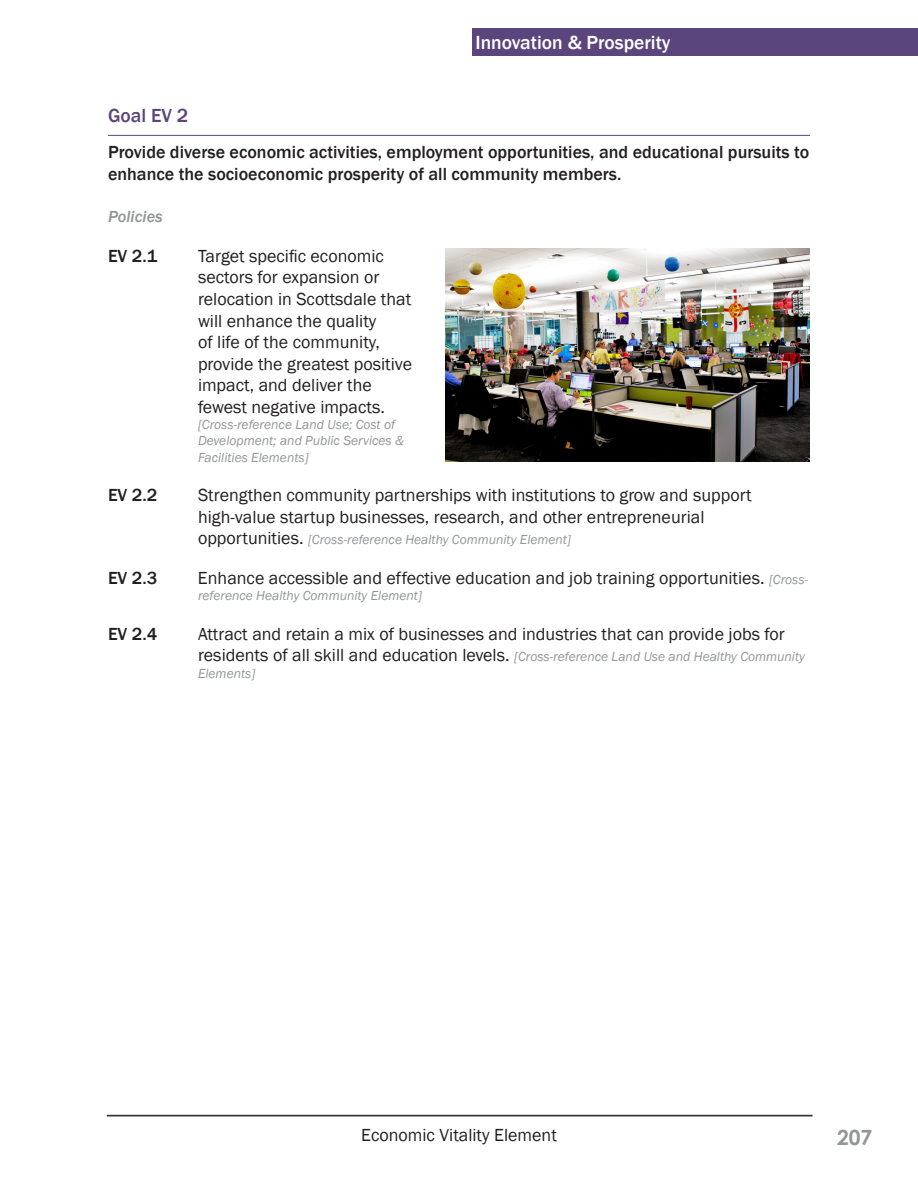
<style>
.page{position:relative;width:918px;height:1188px;background:#fff}
.page>*{position:absolute;margin:0;border:0;box-sizing:border-box;transform-origin:0 0}
.t1{font:700 21px "Century Gothic";color:#939598}
.t2{font:500 19.5px "Franklin Gothic";color:#fff}
.Goal_Title{font:500 19.5px "Franklin Gothic";color:#5a467d}
.Policy_Body{font:18px/21.6px "Franklin Gothic";color:#231f20}
.Goal_Text{font:500 18px/21.6px "Franklin Gothic";color:#231f20}
.Element_Name_Bottom{font:18px "Franklin Gothic";color:#231f20}
.Policy_Body-2{font:500 18px "Franklin Gothic";color:#231f20}
.Policies_Header{font:italic 500 16.5px "Franklin Gothic";color:#939598}
.Policy_Body-3{font:italic 13.5px/16.2px "Franklin Gothic";color:#939598}
.s1{font-style:normal;font-size:18px;color:#231f20}
.s2{font-style:italic;font-size:13.5px;color:#939598}
</style>
<div class="page">
<div style="left:472px;top:28px;width:446px;height:28px;background:#5a467d"></div>
<hr style="left:108px;top:135px;width:702px;height:1px;background:#5a467d">
<img style="left:446px;top:248px;width:364px;height:214px">
<hr style="left:107px;top:1115px;width:705px;height:1px;background:#231f20">
<hr style="left:107px;top:1116px;width:705px;height:1px;background:#231f20">
<p class="t2" style="left:476px;top:30px;width:197px">Innovation &amp; Prosperity</p>
<p class="Goal_Title" style="left:108px;top:103px;width:82px">Goal EV 2</p>
<p class="Goal_Text" style="left:108px;top:142px;width:703px">Provide diverse economic activities, employment opportunities, and educational pursuits to enhance the socioeconomic prosperity of all community members.</p>
<p class="Policies_Header" style="left:108px;top:206px;width:56px">Policies</p>
<p class="Policy_Body-2" style="left:108px;top:245px;width:51px">EV 2.1</p>
<p class="Policy_Body" style="left:198px;top:245px;width:216px">Target specific economic sectors for expansion or relocation in Scottsdale that will enhance the quality<br>of life of the community, provide the greatest positive impact, and deliver the fewest negative impacts.</p>
<p class="Policy_Body-3" style="left:198px;top:417px;width:208px">[Cross-reference Land Use; Cost of<br>Development; and Public Services &amp;<br>Facilities Elements]</p>
<p class="Policy_Body-2" style="left:108px;top:484px;width:51px">EV 2.2</p>
<p class="Policy_Body" style="left:198px;top:485px;width:555px">Strengthen community partnerships with institutions to grow and support high-value startup businesses, research, and other entrepreneurial</p>
<p class="Policy_Body-3" style="left:198px;top:532px;width:375px"><span class="s1">opportunities.</span> [Cross-reference Healthy Community Element]</p>
<p class="Policy_Body-2" style="left:108px;top:567px;width:51px">EV 2.3</p>
<p class="Policy_Body" style="left:198px;top:568px;width:612px">Enhance accessible and effective education and job training opportunities. <span class="s2">[Cross-</span></p>
<p class="Policy_Body-3" style="left:198px;top:588px;width:225px">reference Healthy Community Element]</p>
<p class="Policy_Body-2" style="left:108px;top:623px;width:51px">EV 2.4</p>
<p class="Policy_Body" style="left:198px;top:623px;width:588px">Attract and retain a mix of businesses and industries that can provide jobs for</p>
<p class="Policy_Body-3" style="left:198px;top:649px;width:608px"><span class="s1">residents of all skill and education levels.</span> [Cross-reference Land Use and Healthy Community<br>Elements]</p>
<p class="Element_Name_Bottom" style="left:361px;top:1123px;width:197px">Economic Vitality Element</p>
<p class="t1" style="left:837px;top:1122px;width:37px">207</p>
</div>
